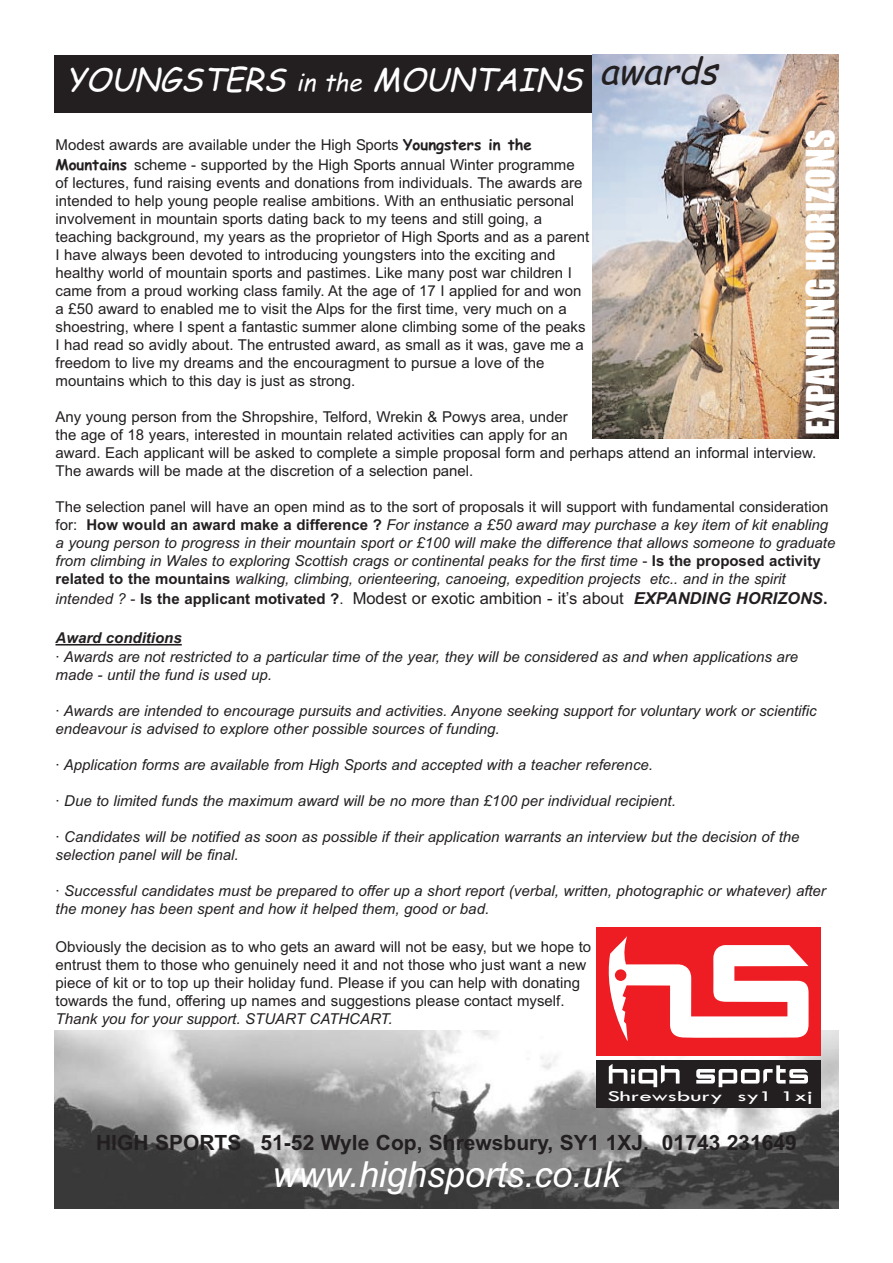
<style>
.page{position:relative;width:893px;height:1263px;background:#fff}
.page>*{position:absolute;margin:0;border:0;box-sizing:border-box;transform-origin:0 0}
.t1{font:italic 36px "Arial";color:#fff}
.t2{font:36px "Impact";color:#fff}
.t3{font:italic 36px "Comic Sans MS";color:#231f20}
.t4{font:italic 31.5px "Comic Sans MS";color:#fff}
.t5{font:700 21px "Arial";color:#231f20}
.t6{font:16.5px "Arial";color:#231f20}
.t7{font:15.6px "Tw Cen";color:#fff;scale:1.62 1}
.t8{font:15px/18.1px "Arial";color:#231f20}
.t9{font:italic 15px/18px "Arial";color:#231f20}
.t10{font:italic 700 15px "Arial";color:#231f20}
.s1{font-size:24px}
.s2{font-family:"Comic Sans MS";font-weight:700}
.s3{font-style:normal}
.s4{font-weight:700;font-style:normal}
.s5{font-style:italic;font-size:15px}
.s6{font-size:15px}
.s7{font-weight:700;font-size:15px}
.s8{font-weight:700;font-style:italic}
.s9{font-weight:700}
</style>
<div class="page">
<img style="left:54px;top:1031px;width:785px;height:178px">
<div style="left:54px;top:55px;width:785px;height:57px;background:#231f20"></div>
<hr style="left:56px;top:644px;width:126px;height:1px;background:#231f20">
<img style="left:593px;top:54px;width:246px;height:385px">
<div style="left:596px;top:927px;width:225px;height:128px;background:#ee1d23"></div>
<svg style="left:608px;top:936px;width:201px;height:105px"></svg>
<div style="left:615px;top:969px;width:11px;height:12px;background:#ee1d23;border-radius:50%"></div>
<div style="left:596px;top:1060px;width:225px;height:48px;background:#231f20"></div>
<svg style="left:609px;top:1064px;width:199px;height:23px"></svg>
<h2 class="t4" style="left:66px;top:62px;width:527px">YOUNGSTERS <span class="s1">in the</span> MOUNTAINS</h2>
<h1 class="t3" style="left:600px;top:51px;width:130px">awards</h1>
<h1 class="t2" style="left:801px;top:435px;width:307px;rotate:-90deg">EXPANDING HORIZONS</h1>
<p class="t8" style="left:55px;top:136px;width:535px">Modest awards are available under the High Sports <span class="s2">Youngsters in the Mountains</span> scheme - supported by the High Sports annual Winter programme of lectures, fund raising events and donations from individuals. The awards are intended to help young people realise ambitions. With an enthusiatic personal involvement in mountain sports dating back to my teens and still going, a teaching background, my years as the proprietor of High Sports and as a parent I have always been devoted to introducing youngsters into the exciting and healthy world of mountain sports and pastimes. Like many post war children I came from a proud working class family. At the age of 17 I applied for and won a £50 award to enabled me to visit the Alps for the first time, very much on a shoestring, where I spent a fantastic summer alone climbing some of the peaks I had read so avidly about. The entrusted award, as small as it was, gave me a freedom to live my dreams and the encouragment to pursue a love of the mountains which to this day is just as strong.</p>
<p class="t8" style="left:55px;top:408px;width:762px">Any young person from the Shropshire, Telford, Wrekin &amp; Powys area, under<br>the age of 18 years, interested in mountain related activities can apply for an<br>award. Each applicant will be asked to complete a simple proposal form and perhaps attend an informal interview.<br>The awards will be made at the discretion of a selection panel.</p>
<p class="t9" style="left:55px;top:498px;width:781px"><span class="s3">The selection panel will have an open mind as to the sort of proposals it will support with fundamental consideration for:</span> <span class="s4">How would an award make a difference ?</span> For instance a £50 award may purchase a key item of kit enabling a young person to progress in their mountain sport or £100 will make the difference that allows someone to graduate from climbing in Wales to exploring Scottish crags or continental peaks for the first time <span class="s3">-</span> <span class="s4">Is the proposed activity related to the mountains</span> walking, climbing, orienteering, canoeing, expedition projects etc.. and in the spirit</p>
<p class="t6" style="left:55px;top:588px;width:774px"><span class="s5">intended ?</span> <span class="s6">-</span> <span class="s7">Is the applicant motivated ?</span><span class="s6">.</span> Modest or exotic ambition - it’s about <span class="s8">EXPANDING HORIZONS</span><span class="s9">.</span></p>
<p class="t10" style="left:56px;top:629px;width:128px">Award conditions</p>
<p class="t9" style="left:56px;top:648px;width:744px">· Awards are not restricted to a particular time of the year, they will be considered as and when applications are made - until the fund is used up.</p>
<p class="t9" style="left:56px;top:702px;width:763px">· Awards are intended to encourage pursuits and activities. Anyone seeking support for voluntary work or scientific endeavour is advised to explore other possible sources of funding.</p>
<p class="t9" style="left:56px;top:756px;width:599px">· Application forms are available from High Sports and accepted with a teacher reference.</p>
<p class="t9" style="left:56px;top:792px;width:622px">· Due to limited funds the maximum award will be no more than £100 per individual recipient.</p>
<p class="t9" style="left:56px;top:828px;width:745px">· Candidates will be notified as soon as possible if their application warrants an interview but the decision of the selection panel will be final.</p>
<p class="t9" style="left:56px;top:882px;width:772px">· Successful candidates must be prepared to offer up a short report (verbal, written, photographic or whatever) after the money has been spent and how it helped them, good or bad.</p>
<p class="t8" style="left:56px;top:937px;width:537px">Obviously the decision as to who gets an award will not be easy, but we hope to entrust them to those who genuinely need it and not those who just want a new piece of kit or to top up their holiday fund. Please if you can help with donating towards the fund, offering up names and suggestions please contact myself.</p>
<p class="t9" style="left:56px;top:1009px;width:339px">Thank you for your support. STUART CATHCART.</p>
<p class="t7" style="left:607px;top:1086px;width:128px">Shrewsbury sy1 1xj</p>
<h3 class="t5" style="left:96px;top:1131px;width:702px">HIGH SPORTS 51-52 Wyle Cop, Shrewsbury, SY1 1XJ. 01743 231649</h3>
<h1 class="t1" style="left:273px;top:1153px;width:349px">www.highsports.co.uk</h1>
</div>
